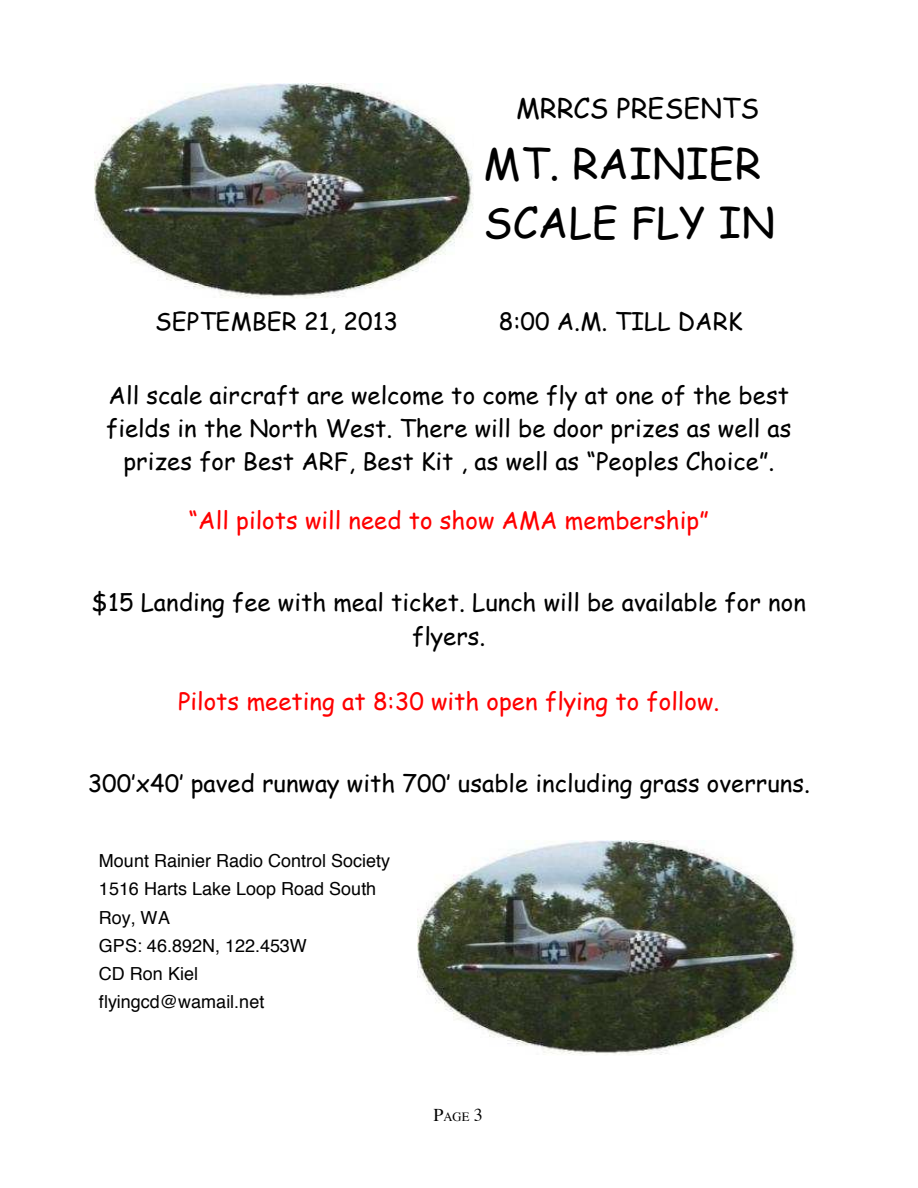
<style>
.page{position:relative;width:918px;height:1188px;background:#fff}
.page>*{position:absolute;margin:0;border:0;box-sizing:border-box;transform-origin:0 0}
.t1{font:42px/58.7px "Comic Sans MS";letter-spacing:.005em;color:#000}
.t2{font:27px "Comic Sans MS";color:#000}
.t3{font:24px/33.5px "Comic Sans MS";color:#000;text-align:center}
.t4{font:24px "Comic Sans MS";color:#f00}
.t5{font:18px/28.2px "Helvetica";letter-spacing:.005em;color:#000}
.t6{font:12.6px "Times";color:#000}
.s1{font-size:18px}
</style>
<div class="page">
<img style="left:95px;top:83px;width:378px;height:215px">
<img style="left:418px;top:840px;width:378px;height:215px">
<p class="t2" style="left:516px;top:88px;width:244px">MRRCS PRESENTS</p>
<h1 class="t1" style="left:484px;top:133px;width:293px">MT. RAINIER<br>SCALE FLY IN</h1>
<p class="t3" style="left:155px;top:304px;width:244px">SEPTEMBER 21, 2013</p>
<p class="t3" style="left:499px;top:304px;width:245px">8:00 A.M. TILL DARK</p>
<p class="t3" style="left:106px;top:377px;width:687px">All scale aircraft are welcome to come fly at one of the best fields in the North West. There will be door prizes as well as prizes for Best ARF, Best Kit , as well as “Peoples Choice”.</p>
<p class="t4" style="left:189px;top:503px;width:521px">“All pilots will need to show AMA membership”</p>
<p class="t3" style="left:92px;top:585px;width:716px">$15 Landing fee with meal ticket. Lunch will be available for non flyers.</p>
<p class="t4" style="left:178px;top:683px;width:543px">Pilots meeting at 8:30 with open flying to follow.</p>
<p class="t3" style="left:88px;top:766px;width:724px">300’x40’ paved runway with 700’ usable including grass overruns.</p>
<p class="t5" style="left:99px;top:847px;width:293px">Mount Rainier Radio Control Society<br>1516 Harts Lake Loop Road South<br>Roy, WA<br>GPS: 46.892N, 122.453W<br>CD Ron Kiel<br>flyingcd@wamail.net</p>
<p class="t6" style="left:434px;top:1104px;width:51px"><span class="s1">P</span>age <span class="s1">3</span></p>
</div>
